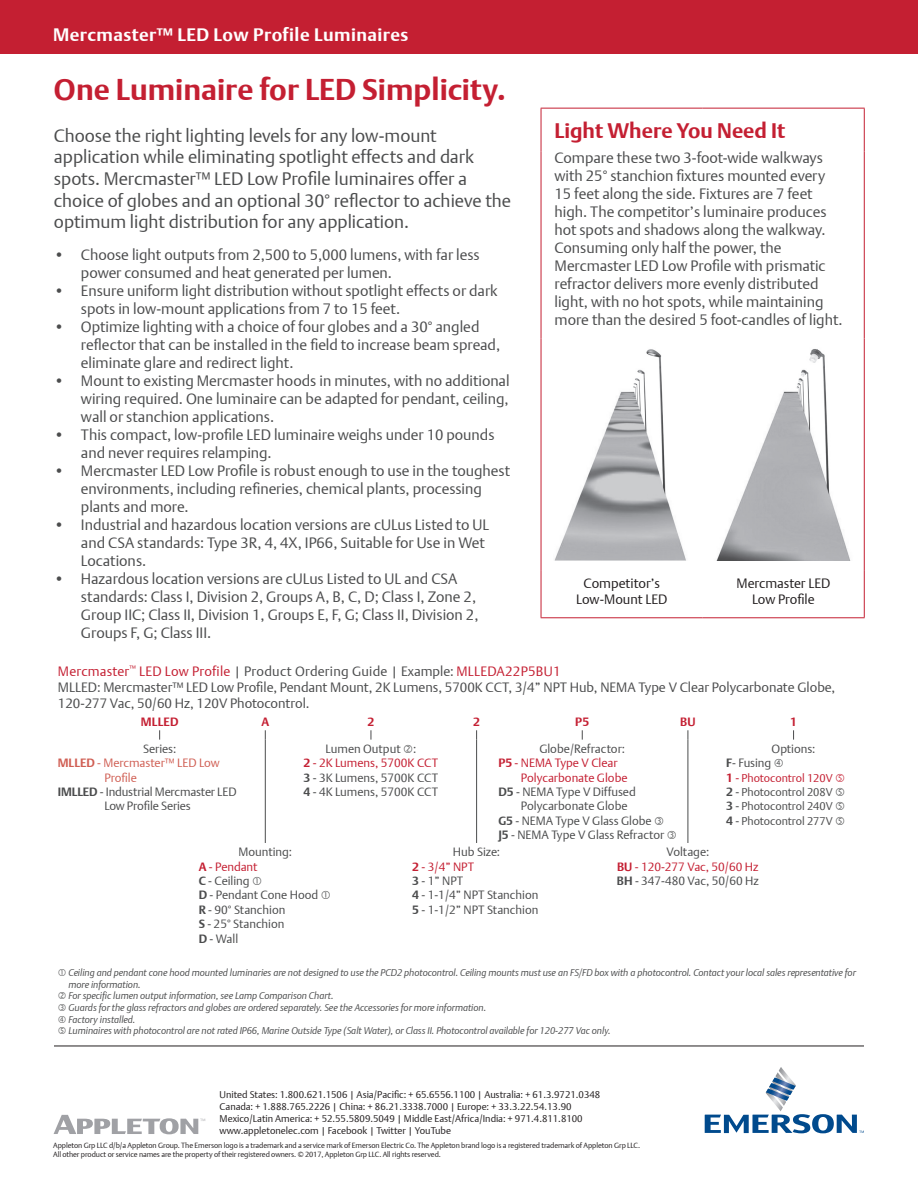
<style>
.page{position:relative;width:918px;height:1188px;background:#fff}
.page>*{position:absolute;margin:0;border:0;box-sizing:border-box;transform-origin:0 0}
.t1{font:700 30px "DTL Argo T";color:#c41f32}
.t2{font:700 21px "DTL Argo T";color:#c41f32}
.t3{font:18px/21.6px "DTL Argo T Light";color:#4b4c4d}
.t4{font:700 18px "DTL Argo T";letter-spacing:.025em;color:#fff}
.t5{font:15px/18px "DTL Argo T Light";color:#4b4c4d}
.t6{font:13.5px/16.2px "DTL Argo T Light";color:#4b4c4d}
.t7{font:13.5px/16.2px "DTL Argo T Light";color:#231f20;text-align:center}
.t8{font:12px/14.4px "DTL Argo T Light";color:#4b4c4d;text-align:center}
.t9{font:12px "DTL Argo T Light";color:#c41f32}
.t10{font:12px "DTL Argo T Light";color:#d05f54}
.t11{font:700 12px "DTL Argo T";letter-spacing:.02em;color:#c41f32}
.t12{font:11.25px/14.4px "DTL Argo T Light";color:#4b4c4d;text-align:justify}
.t13{font:italic 9.75px/11.7px "DTL Argo T Light";letter-spacing:-.005em;color:#4b4c4d}
.t14{font:9.75px/12px "DTL Argo T Light";color:#231f20}
.t15{font:7.5px/9px "DTL Argo T Light";letter-spacing:-.01em;color:#231f20}
.s1{color:#c41f32}
.s2{font-family:"DTL Argo T";font-weight:700}
.s3{font-family:"DTL Argo T";font-weight:700;color:#c41f32}
.s4{font-family:"DTL Argo T";font-weight:700;font-size:12px;color:#c41f32}
.s5{font-size:12px;color:#c41f32}
.s6{font-family:"DTL Argo T";font-weight:700;font-size:12px}
.s7{font-size:12px}
</style>
<div class="page">
<svg style="left:54px;top:1115px;width:151px;height:19px"></svg>
<svg style="left:705px;top:1067px;width:159px;height:66px"></svg>
<div style="left:0;top:0;width:918px;height:54px;background:#c41f32"></div>
<hr style="left:54px;top:1046px;width:810px;height:1px;background:#231f20">
<hr style="left:688px;top:740px;width:1px;height:103px;background:#4b4c4d">
<hr style="left:265px;top:740px;width:1px;height:103px;background:#4b4c4d">
<hr style="left:476px;top:740px;width:1px;height:103px;background:#4b4c4d">
<hr style="left:541px;top:108px;width:162px;height:1px;background:#c41f32">
<hr style="left:541px;top:109px;width:1px;height:42px;background:#c41f32">
<hr style="left:703px;top:108px;width:162px;height:1px;background:#c41f32">
<hr style="left:864px;top:109px;width:1px;height:42px;background:#c41f32">
<hr style="left:541px;top:151px;width:1px;height:187px;background:#c41f32">
<hr style="left:864px;top:151px;width:1px;height:187px;background:#c41f32">
<hr style="left:541px;top:338px;width:1px;height:233px;background:#c41f32">
<hr style="left:864px;top:338px;width:1px;height:233px;background:#c41f32">
<hr style="left:541px;top:571px;width:1px;height:46px;background:#c41f32">
<hr style="left:864px;top:571px;width:1px;height:46px;background:#c41f32">
<hr style="left:541px;top:617px;width:162px;height:1px;background:#c41f32">
<hr style="left:703px;top:617px;width:162px;height:1px;background:#c41f32">
<img style="left:554px;top:349px;width:132px;height:212px">
<img style="left:716px;top:349px;width:135px;height:212px">
<p class="t4" style="left:53px;top:24px;width:357px">Mercmaster™ LED Low Profile Luminaires</p>
<h1 class="t1" style="left:54px;top:71px;width:453px">One Luminaire for LED Simplicity.</h1>
<p class="t3" style="left:54px;top:124px;width:459px">Choose the right lighting levels for any low-mount application while eliminating spotlight effects and dark spots. Mercmaster™ LED Low Profile luminaires offer a choice of globes and an optional 30° reflector to achieve the optimum light distribution for any application.</p>
<p class="t5" style="left:81px;top:245px;width:400px;text-indent:-27px">• Choose light outputs from 2,500 to 5,000 lumens, with far less power consumed and heat generated per lumen.</p>
<p class="t5" style="left:81px;top:281px;width:418px;text-indent:-27px">• Ensure uniform light distribution without spotlight effects or dark spots in low-mount applications from 7 to 15 feet.</p>
<p class="t5" style="left:81px;top:317px;width:421px;text-indent:-27px">• Optimize lighting with a choice of four globes and a 30° angled reflector that can be installed in the field to increase beam spread, eliminate glare and redirect light.</p>
<p class="t5" style="left:81px;top:371px;width:430px;text-align:justify;text-indent:-27px">• Mount to existing Mercmaster hoods in minutes, with no additional wiring required. One luminaire can be adapted for pendant, ceiling, wall or stanchion applications.</p>
<p class="t5" style="left:81px;top:425px;width:415px;text-indent:-27px">• This compact, low-profile LED luminaire weighs under 10 pounds and never requires relamping.</p>
<p class="t5" style="left:81px;top:461px;width:431px;text-indent:-27px">• Mercmaster LED Low Profile is robust enough to use in the toughest environments, including refineries, chemical plants, processing plants and more.</p>
<p class="t5" style="left:81px;top:515px;width:410px;text-indent:-27px">• Industrial and hazardous location versions are cULus Listed to UL and CSA standards: Type 3R, 4, 4X, IP66, Suitable for Use in Wet<br>Locations.</p>
<p class="t5" style="left:81px;top:569px;width:399px;text-indent:-27px">• Hazardous location versions are cULus Listed to UL and CSA standards: Class I, Division 2, Groups A, B, C, D; Class I, Zone 2, Group IIC; Class II, Division 1, Groups E, F, G; Class II, Division 2, Groups F, G; Class III.</p>
<h2 class="t2" style="left:555px;top:118px;width:232px">Light Where You Need It</h2>
<p class="t5" style="left:555px;top:149px;width:290px">Compare these two 3-foot-wide walkways with 25° stanchion fixtures mounted every 15 feet along the side. Fixtures are 7 feet high. The competitor’s luminaire produces hot spots and shadows along the walkway.<br>Consuming only half the power, the Mercmaster LED Low Profile with prismatic refractor delivers more evenly distributed light, with no hot spots, while maintaining more than the desired 5 foot-candles of light.</p>
<p class="t7" style="left:576px;top:575px;width:93px">Competitor’s<br>Low-Mount LED</p>
<p class="t7" style="left:737px;top:575px;width:95px">Mercmaster LED<br>Low Profile</p>
<p class="t6" style="left:58px;top:663px;width:779px"><span class="s1">Mercmaster</span><sup>™</sup> <span class="s1">LED Low Profile</span> | Product Ordering Guide | Example: <span class="s1">MLLEDA22P5BU1<br></span>MLLED: Mercmaster™ LED Low Profile, Pendant Mount, 2K Lumens, 5700K CCT, 3/4” NPT Hub, NEMA Type V Clear Polycarbonate Globe,<br>120-277 Vac, 50/60 Hz, 120V Photocontrol.</p>
<p class="t11" style="left:141px;top:714px;width:39px">MLLED</p>
<p class="t11" style="left:261px;top:714px;width:9px">A</p>
<p class="t11" style="left:368px;top:714px;width:8px">2</p>
<p class="t11" style="left:473px;top:714px;width:8px">2</p>
<p class="t11" style="left:575px;top:714px;width:15px">P5</p>
<p class="t11" style="left:680px;top:714px;width:17px">BU</p>
<p class="t11" style="left:790px;top:714px;width:8px">1</p>
<p class="t8" style="left:143px;top:741px;width:35px">Series:</p>
<p class="t10" style="left:58px;top:756px;width:163px"><span class="s2">MLLED</span> - Mercmaster™ LED Low</p>
<p class="t10" style="left:104px;top:770px;width:34px">Profile</p>
<p class="t8" style="left:58px;top:784px;width:180px"><span class="s2">IMLLED</span> - Industrial Mercmaster LED</p>
<p class="t8" style="left:104px;top:799px;width:88px">Low Profile Series</p>
<p class="t8" style="left:304px;top:741px;width:136px">Lumen Output :<br><span class="s3">2</span> <span class="s1">- 2K Lumens, 5700K CCT<br></span><span class="s2">3</span> - 3K Lumens, 5700K CCT<br><span class="s2">4</span> - 4K Lumens, 5700K CCT</p>
<p class="t8" style="left:539px;top:741px;width:87px">Globe/Refractor:</p>
<p class="t8" style="left:772px;top:741px;width:45px">Options:</p>
<p class="t9" style="left:498px;top:756px;width:121px"><span class="s2">P5</span> - NEMA Type V Clear</p>
<p class="t9" style="left:521px;top:770px;width:108px">Polycarbonate Globe</p>
<p class="t8" style="left:498px;top:784px;width:139px"><span class="s2">D5</span> - NEMA Type V Diffused</p>
<p class="t8" style="left:521px;top:799px;width:108px">Polycarbonate Globe</p>
<p class="t8" style="left:498px;top:813px;width:155px"><span class="s2">G5</span> - NEMA Type V Glass Globe</p>
<p class="t8" style="left:498px;top:828px;width:167px"><span class="s2">J5</span> - NEMA Type V Glass Refractor</p>
<p class="t8" style="left:726px;top:756px;width:47px"><span class="s2">F</span>- Fusing</p>
<p class="t12" style="left:726px;top:770px;width:108px"><span class="s4">1</span> <span class="s5">-</span> <span class="s1">Photocontrol 120V </span><span class="s6">2</span> <span class="s7">-</span> Photocontrol 208V <span class="s6">3</span> <span class="s7">-</span> Photocontrol 240V <span class="s6">4</span> <span class="s7">-</span> Photocontrol 277V</p>
<p class="t8" style="left:199px;top:845px;width:121px;text-align:left;text-indent:40px">Mounting:<br><span class="s3">A</span> <span class="s1">- Pendant<br></span><span class="s2">C</span> - Ceiling<br><span class="s2">D</span> - Pendant Cone Hood<br><span class="s2">R</span> - 90° Stanchion<br><span class="s2">S</span> - 25° Stanchion<br><span class="s2">D</span> - Wall</p>
<p class="t8" style="left:412px;top:845px;width:128px;text-align:left;text-indent:41px">Hub Size:<br><span class="s3">2</span> <span class="s1">- 3/4” NPT<br></span><span class="s2">3</span> - 1” NPT<br><span class="s2">4</span> - 1-1/4” NPT Stanchion<br><span class="s2">5</span> - 1-1/2” NPT Stanchion</p>
<p class="t8" style="left:617px;top:845px;width:143px">Voltage:<br><span class="s3">BU</span> <span class="s1">- 120-277 Vac, 50/60 Hz<br></span><span class="s2">BH</span> - 347-480 Vac, 50/60 Hz</p>
<p class="t13" style="left:68px;top:967px;width:789px">Ceiling and pendant cone hood mounted luminaries are not designed to use the PCD2 photocontrol. Ceiling mounts must use an FS/FD box with a photocontrol. Contact your local sales representative for more information.<br>For specific lumen output information, see Lamp Comparison Chart.<br>Guards for the glass refractors and globes are ordered separately. See the Accessories for more information.<br>Factory installed.<br>Luminaires with photocontrol are not rated IP66, Marine Outside Type (Salt Water), or Class II. Photocontrol available for 120-277 Vac only.</p>
<p class="t14" style="left:220px;top:1089px;width:382px">United States: 1.800.621.1506 | Asia/Pacific: + 65.6556.1100 | Australia: + 61.3.9721.0348<br>Canada: + 1.888.765.2226 | China: + 86.21.3338.7000 | Europe: + 33.3.22.54.13.90<br>Mexico/Latin America: + 52.55.5809.5049 | Middle East/Africa/India: + 971.4.811.8100 www.appletonelec.com | Facebook | Twitter | YouTube</p>
<p class="t15" style="left:53px;top:1141px;width:588px">Appleton Grp LLC d/b/a Appleton Group. The Emerson logo is a trademark and a service mark of Emerson Electric Co. The Appleton brand logo is a registered trademark of Appleton Grp LLC.<br>All other product or service names are the property of their registered owners. © 2017, Appleton Grp LLC. All rights reserved.</p>
</div>
